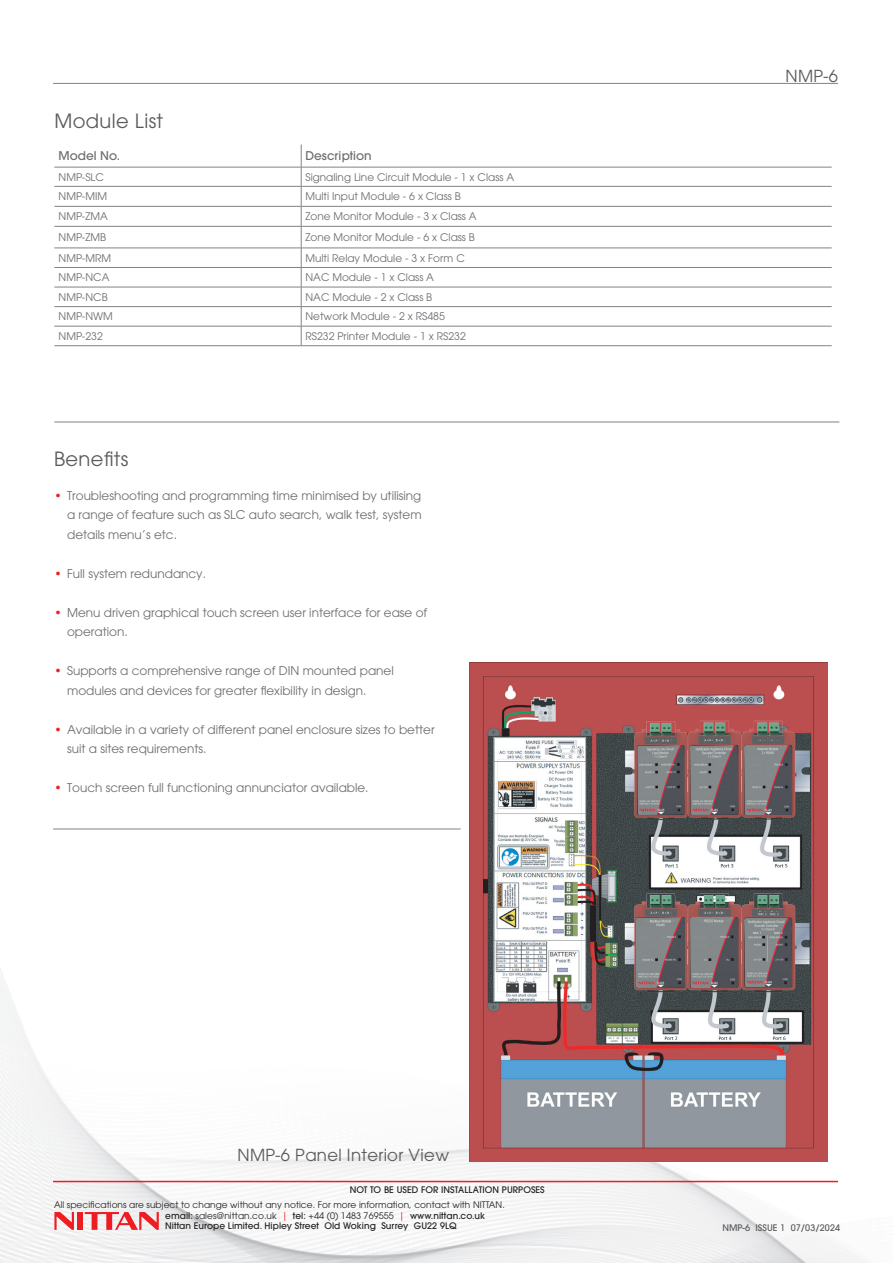
<style>
.page{position:relative;width:893px;height:1263px;background:#fff}
.page>*{position:absolute;margin:0;border:0;box-sizing:border-box;transform-origin:0 0}
.t1{font:19.5px "ITC Avant Garde Pro";letter-spacing:.02em;color:#5a5a5d}
.t2{font:16.5px "ITC Avant Garde Pro";letter-spacing:.02em;color:#5a5a5d}
.t3{font:12px/19.5px "ITC Avant Garde Pro";color:#6c6d70}
.t4{font:500 12px "ITC Avant Garde Pro";color:#6c6d70}
.t5{font:10.5px "ITC Avant Garde Pro";color:#6c6d70}
.t6{font:500 9px/10.8px "ITC Avant Garde Pro";letter-spacing:.005em;color:#231f20}
.t7{font:9px "ITC Avant Garde Pro";letter-spacing:.005em;color:#231f20}
.t8{font:500 9px "ITC Avant Garde Pro";letter-spacing:.005em;color:#5a5a5d}
.s1{color:#ee1d23}
.s2{font-weight:400}
.s3{font-weight:400;color:#ee1d23}
</style>
<div class="page">
<svg style="left:0;top:923px;width:839px;height:289px"></svg>
<svg style="left:0;top:1212px;width:867px;height:51px"></svg>
<hr style="left:53px;top:1181px;width:785px;height:1px;background:#ee1d23">
<hr style="left:54px;top:226px;width:247px;height:1px;background:#808285">
<hr style="left:301px;top:226px;width:531px;height:1px;background:#808285">
<hr style="left:54px;top:248px;width:247px;height:1px;background:#808285">
<hr style="left:301px;top:248px;width:531px;height:1px;background:#808285">
<hr style="left:54px;top:267px;width:247px;height:1px;background:#808285">
<hr style="left:301px;top:267px;width:531px;height:1px;background:#808285">
<hr style="left:54px;top:287px;width:247px;height:1px;background:#808285">
<hr style="left:301px;top:287px;width:531px;height:1px;background:#808285">
<hr style="left:54px;top:306px;width:247px;height:1px;background:#808285">
<hr style="left:301px;top:306px;width:531px;height:1px;background:#808285">
<hr style="left:54px;top:326px;width:247px;height:1px;background:#808285">
<hr style="left:301px;top:326px;width:531px;height:1px;background:#808285">
<hr style="left:54px;top:345px;width:247px;height:1px;background:#808285">
<hr style="left:301px;top:345px;width:531px;height:1px;background:#808285">
<hr style="left:54px;top:186px;width:247px;height:1px;background:#808285">
<hr style="left:301px;top:186px;width:531px;height:1px;background:#808285">
<hr style="left:54px;top:206px;width:247px;height:1px;background:#808285">
<hr style="left:301px;top:206px;width:531px;height:1px;background:#808285">
<svg style="left:301px;top:145px;width:1px;height:200px"></svg>
<hr style="left:54px;top:167px;width:247px;height:1px;background:#808285">
<hr style="left:301px;top:167px;width:531px;height:1px;background:#808285">
<img style="left:469px;top:662px;width:358px;height:500px">
<img style="left:637px;top:746px;width:47px;height:69px">
<img style="left:691px;top:745px;width:47px;height:69px">
<img style="left:744px;top:918px;width:48px;height:69px">
<img style="left:744px;top:745px;width:47px;height:69px">
<img style="left:691px;top:918px;width:47px;height:69px">
<img style="left:637px;top:918px;width:47px;height:69px">
<hr style="left:53px;top:83px;width:785px;height:1px;background:#808285">
<hr style="left:53px;top:829px;width:408px;height:1px;background:#808285">
<hr style="left:54px;top:422px;width:785px;height:1px;background:#808285">
<h1 class="t1" style="left:54px;top:109px;width:110px">Module List</h1>
<p class="t4" style="left:59px;top:148px;width:63px">Model No.</p>
<p class="t4" style="left:305px;top:148px;width:68px">Description</p>
<p class="t5" style="left:59px;top:170px;width:47px">NMP-SLC</p>
<p class="t5" style="left:305px;top:170px;width:210px">Signaling Line Circuit Module - 1 x Class A</p>
<p class="t5" style="left:59px;top:190px;width:50px">NMP-MIM</p>
<p class="t5" style="left:305px;top:190px;width:157px">Multi Input Module - 6 x Class B</p>
<p class="t5" style="left:59px;top:210px;width:51px">NMP-ZMA</p>
<p class="t5" style="left:305px;top:210px;width:173px">Zone Monitor Module - 3 x Class A</p>
<p class="t5" style="left:59px;top:231px;width:49px">NMP-ZMB</p>
<p class="t5" style="left:305px;top:231px;width:171px">Zone Monitor Module - 6 x Class B</p>
<p class="t5" style="left:59px;top:251px;width:54px">NMP-MRM</p>
<p class="t5" style="left:305px;top:251px;width:161px">Multi Relay Module - 3 x Form C</p>
<p class="t5" style="left:59px;top:271px;width:52px">NMP-NCA</p>
<p class="t5" style="left:305px;top:271px;width:130px">NAC Module - 1 x Class A</p>
<p class="t5" style="left:59px;top:290px;width:51px">NMP-NCB</p>
<p class="t5" style="left:305px;top:290px;width:128px">NAC Module - 2 x Class B</p>
<p class="t5" style="left:59px;top:310px;width:56px">NMP-NWM</p>
<p class="t5" style="left:305px;top:310px;width:141px">Network Module - 2 x RS485</p>
<p class="t5" style="left:59px;top:329px;width:46px">NMP-232</p>
<p class="t5" style="left:305px;top:329px;width:162px">RS232 Printer Module - 1 x RS232</p>
<h1 class="t1" style="left:54px;top:447px;width:76px">Benefits</h1>
<p class="t3" style="left:67px;top:485px;width:356px;text-align:justify;text-indent:-13px"><span class="s1">•</span> Troubleshooting and programming time minimised by utilising a range of feature such as SLC auto search, walk test, system details menu’s etc.</p>
<p class="t3" style="left:54px;top:563px;width:153px"><span class="s1">•</span> Full system redundancy.</p>
<p class="t3" style="left:67px;top:602px;width:362px;text-indent:-13px"><span class="s1">•</span> Menu driven graphical touch screen user interface for ease of operation.</p>
<p class="t3" style="left:67px;top:661px;width:328px;text-indent:-13px"><span class="s1">•</span> Supports a comprehensive range of DIN mounted panel modules and devices for greater flexibility in design.</p>
<p class="t3" style="left:67px;top:719px;width:369px;text-indent:-13px"><span class="s1">•</span> Available in a variety of different panel enclosure sizes to better suit a sites requirements.</p>
<p class="t3" style="left:54px;top:778px;width:316px"><span class="s1">•</span> Touch screen full functioning annunciator available.</p>
<h2 class="t2" style="left:238px;top:1144px;width:213px">NMP-6 Panel Interior View</h2>
<p class="t6" style="left:350px;top:1184px;width:197px">NOT TO BE USED FOR INSTALLATION PURPOSES</p>
<p class="t7" style="left:54px;top:1199px;width:452px">All specifications are subject to change without any notice. For more information, contact with NITTAN.</p>
<p class="t6" style="left:165px;top:1210px;width:321px">email: <span class="s2">sales@nittan.co.uk</span> <span class="s3">|</span> tel: <span class="s2">+44 (0) 1483 769555</span> <span class="s3">|</span> www.nittan.co.uk<br>Nittan Europe Limited. Hipley Street Old Woking Surrey GU22 9LQ</p>
<h2 class="t2" style="left:785px;top:66px;width:54px">NMP-6</h2>
<p class="t8" style="left:722px;top:1222px;width:119px">NMP-6 ISSUE 1 07/03/2024</p>
</div>
